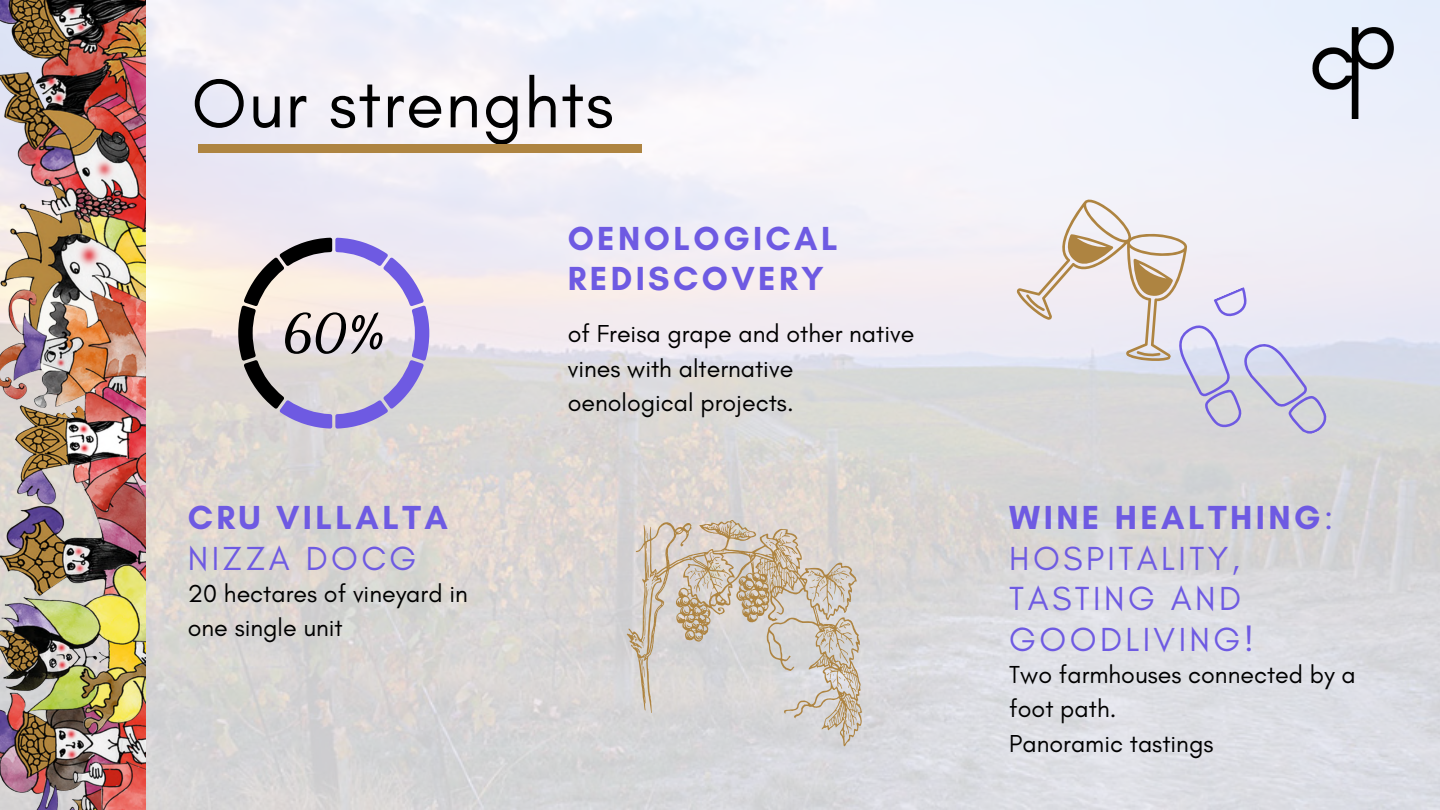
<style>
.page{position:relative;width:1440px;height:810px;background:#fff}
.page>*{position:absolute;margin:0;border:0;box-sizing:border-box;transform-origin:0 0}
.t1{font:70px "Glacial Indifference";letter-spacing:.02em;color:#000}
.t2{font:34px/40.5px "Glacial Indifference";letter-spacing:.1em;color:#6e5ae2}
.t3{font:700 34px/40.5px "Glacial Indifference";letter-spacing:.1em;color:#6e5ae2}
.t4{font:25px/34.5px "Glacial Indifference";color:#000}
.s1{font-weight:700}
</style>
<div class="page">
<img style="left:145px;top:0;width:1295px;height:810px">
<img style="left:0;top:0;width:145px;height:810px">
<svg style="left:238px;top:238px;width:191px;height:191px;background:#bfb7c5"></svg>
<svg style="left:627px;top:520px;width:235px;height:226px;background:#d2c9bf"></svg>
<img style="left:1311px;top:24px;width:96px;height:95px">
<svg style="left:1010px;top:184px;width:321px;height:256px"></svg>
<div style="left:198px;top:145px;width:444px;height:8px;background:#ae8441"></div>
<h1 class="t1" style="left:192px;top:61px;width:424px">Our strenghts</h1>
<h2 class="t3" style="left:188px;top:497px;width:262px">CRU VILLALTA</h2>
<h2 class="t2" style="left:188px;top:538px;width:230px">NIZZA DOCG</h2>
<p class="t4" style="left:188px;top:576px;width:281px">20 hectares of vineyard in one single unit</p>
<h2 class="t3" style="left:568px;top:217px;width:272px">OENOLOGICAL<br>REDISCOVERY</h2>
<p class="t4" style="left:568px;top:316px;width:348px">of Freisa grape and other native vines with alternative oenological projects.</p>
<h2 class="t2" style="left:1009px;top:497px;width:325px"><span class="s1">WINE HEALTHING</span>:<br>HOSPITALITY,<br>TASTING AND<br>GOODLIVING!</h2>
<p class="t4" style="left:1009px;top:657px;width:348px">Two farmhouses connected by a foot path.<br>Panoramic tastings</p>
</div>
